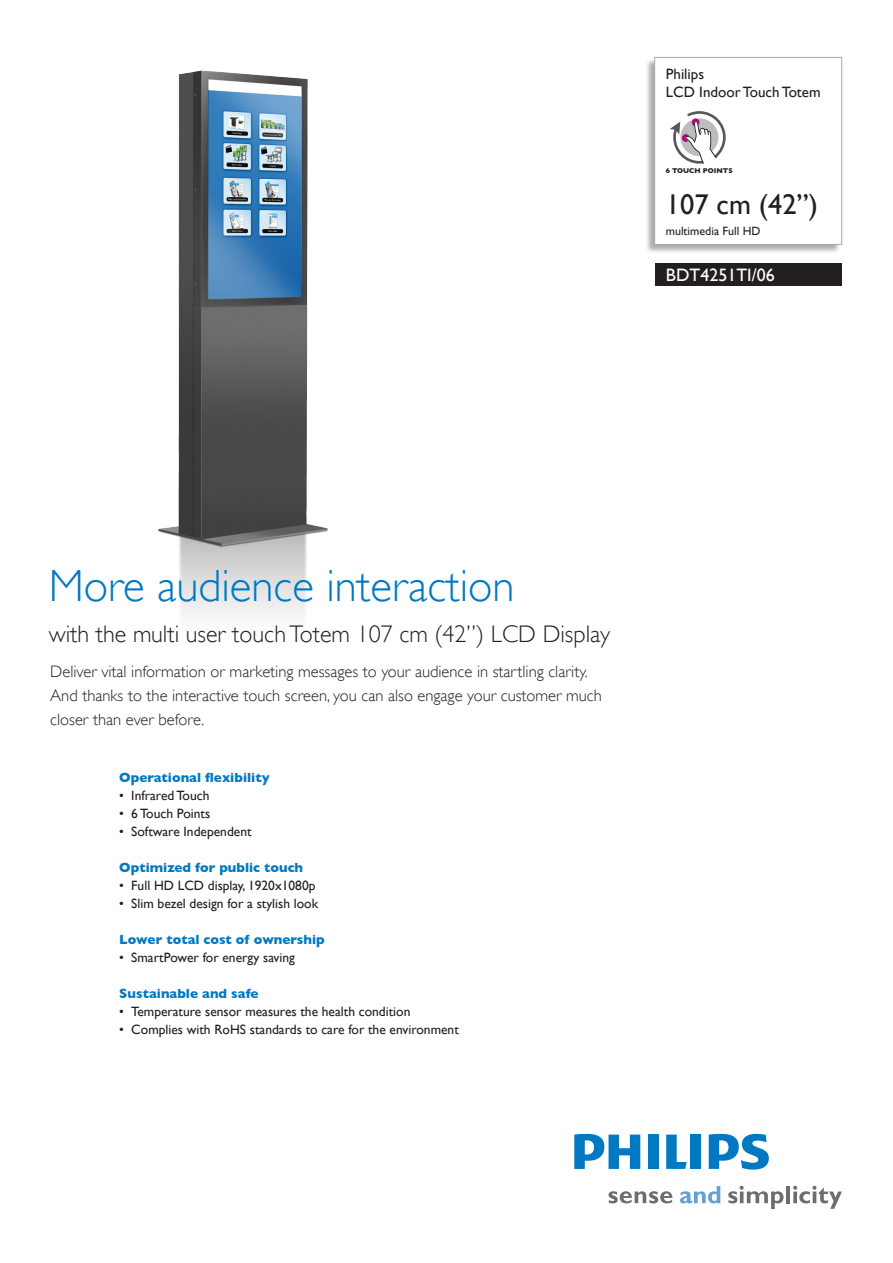
<style>
.page{position:relative;width:893px;height:1263px;background:#fff}
.page>*{position:absolute;margin:0;border:0;box-sizing:border-box;transform-origin:0 0}
.t1{font:300 45px "Gill Sans";color:#0079c2}
.t2{font:28.5px "Gill Sans";color:#231f20}
.t3{font:300 24px "Gill Sans";color:#231f20}
.t4{font:18px "Gill Sans";color:#fff}
.t5{font:300 16.5px/24px "Gill Sans";color:#231f20}
.t6{font:15px "Gill Sans";color:#231f20}
.t7{font:13.5px "Gill Sans";color:#231f20}
.t8{font:700 13.5px "Gill Sans";color:#0079c2}
.t9{font:12px "Gill Sans";color:#231f20}
.t10{font:700 7.05px "Gill Sans";color:#231f20}
</style>
<div class="page">
<img style="left:647px;top:60px;width:192px;height:192px">
<svg style="left:608px;top:1191px;width:64px;height:12px"></svg>
<svg style="left:728px;top:1186px;width:55px;height:23px"></svg>
<hr style="left:786px;top:1186px;width:4px;height:17px;background:#6c6d70">
<svg style="left:793px;top:1186px;width:49px;height:23px"></svg>
<svg style="left:680px;top:1186px;width:40px;height:17px"></svg>
<svg style="left:666px;top:1134px;width:21px;height:35px"></svg>
<div style="left:648px;top:1134px;width:10px;height:35px;background:#0079c2"></div>
<div style="left:690px;top:1134px;width:11px;height:35px;background:#0079c2"></div>
<svg style="left:709px;top:1134px;width:60px;height:35px"></svg>
<svg style="left:574px;top:1134px;width:66px;height:35px"></svg>
<div style="left:655px;top:263px;width:187px;height:23px;background:#231f20"></div>
<div style="left:654px;top:57px;width:188px;height:188px;background:#fff;border:1px solid #a8a9ad"></div>
<img style="left:158px;top:70px;width:170px;height:545px">
<svg style="left:670px;top:111px;width:56px;height:53px"></svg>
<p class="t6" style="left:666px;top:66px;width:40px">Philips</p>
<p class="t6" style="left:666px;top:84px;width:156px">LCD Indoor Touch Totem</p>
<p class="t10" style="left:666px;top:166px;width:68px">6 TOUCH POINTS</p>
<p class="t2" style="left:666px;top:188px;width:154px">107 cm (42”)</p>
<p class="t9" style="left:666px;top:224px;width:96px">multimedia Full HD</p>
<p class="t4" style="left:666px;top:264px;width:110px">BDT4251TI/06</p>
<p class="t1" style="left:49px;top:560px;width:467px">More audience interaction</p>
<p class="t3" style="left:49px;top:620px;width:563px">with the multi user touchTotem 107 cm (42”) LCD Display</p>
<p class="t5" style="left:50px;top:660px;width:539px">Deliver vital information or marketing messages to your audience in startling clarity.</p>
<p class="t5" style="left:50px;top:684px;width:553px">And thanks to the interactive touch screen, you can also engage your customer much closer than ever before.</p>
<p class="t8" style="left:119px;top:770px;width:152px">Operational flexibility</p>
<p class="t7" style="left:119px;top:788px;width:92px">• Infrared Touch</p>
<p class="t7" style="left:119px;top:806px;width:92px">• 6 Touch Points</p>
<p class="t7" style="left:119px;top:824px;width:134px">• Software Independent</p>
<p class="t8" style="left:119px;top:860px;width:185px">Optimized for public touch</p>
<p class="t7" style="left:119px;top:878px;width:198px">• Full HD LCD display, 1920x1080p</p>
<p class="t7" style="left:119px;top:896px;width:200px">• Slim bezel design for a stylish look</p>
<p class="t8" style="left:119px;top:932px;width:207px">Lower total cost of ownership</p>
<p class="t7" style="left:119px;top:950px;width:177px">• SmartPower for energy saving</p>
<p class="t8" style="left:119px;top:986px;width:141px">Sustainable and safe</p>
<p class="t7" style="left:119px;top:1004px;width:293px">• Temperature sensor measures the health condition</p>
<p class="t7" style="left:119px;top:1022px;width:341px">• Complies with RoHS standards to care for the environment</p>
</div>
